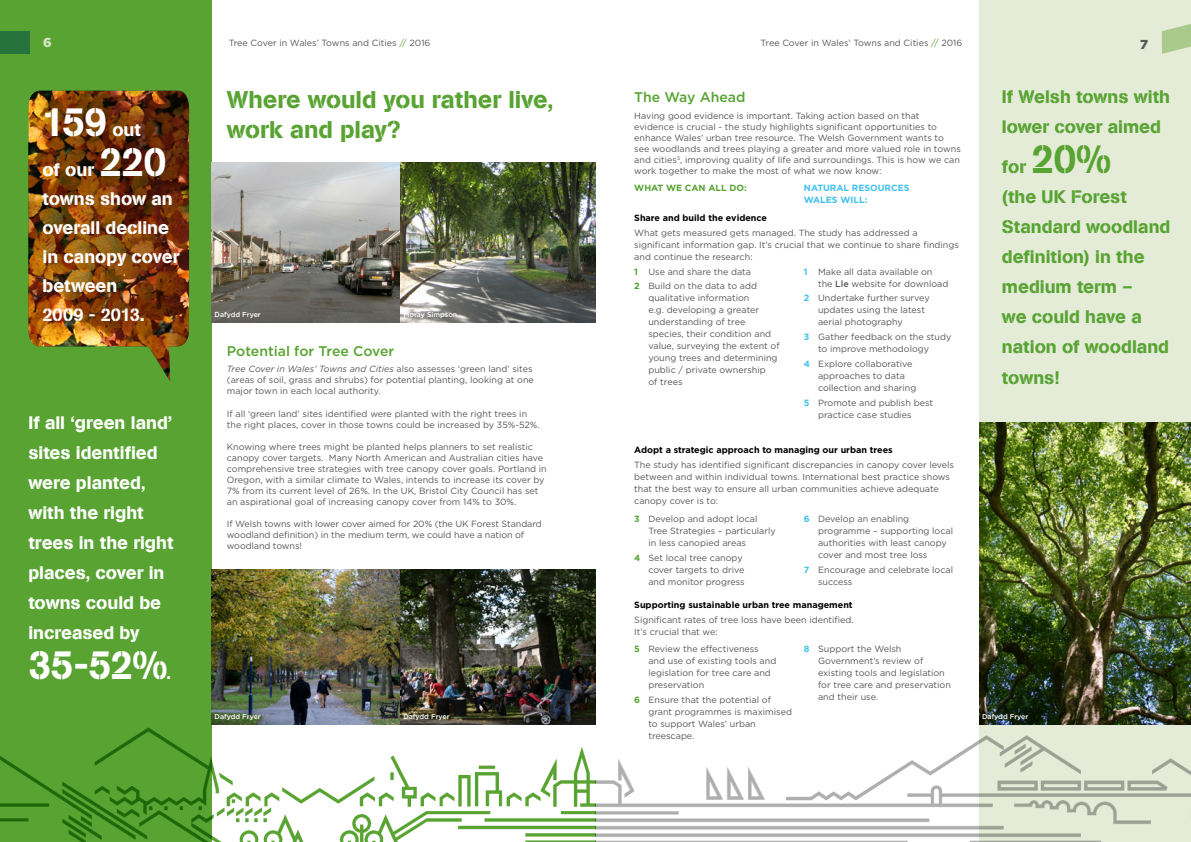
<style>
.page{position:relative;width:1191px;height:842px;background:#fff}
.page>*{position:absolute;margin:0;border:0;box-sizing:border-box;transform-origin:0 0}
.t1{font:40px "AG Book Stencil";letter-spacing:-.01em;color:#fff}
.t2{font:40px "AG Book Stencil";color:#58a332}
.t3{font:24px/30px "AG Book Stencil";letter-spacing:-.005em;color:#58a332}
.t4{font:18px/30px "AG Book Stencil";color:#fff}
.t5{font:18px/30px "AG Book Stencil";color:#58a332}
.t6{font:500 14px "Gotham";color:#58a332}
.t7{font:900 13px "Gotham";color:#d5e3c3}
.t8{font:900 13px "Gotham";color:#575756}
.t9{font:9px/12px "Gotham";color:#575756}
.t10{font:700 9px "Gotham";color:#000}
.t11{font:700 9px/12px "Gotham";color:#41c0f0}
.t12{font:700 9px "Gotham";color:#58a332}
.t13{font:500 7px "Gotham";color:#fff}
.s1{color:#58a332}
.s2{font-size:20px}
.s3{font-weight:700;color:#58a332}
.s4{font-weight:700;color:#41c0f0}
.s5{font-weight:500}
.s6{font-style:italic}
</style>
<div class="page">
<div style="left:979px;top:0;width:212px;height:842px;background:#e4ecd8"></div>
<div style="left:0;top:0;width:212px;height:842px;background:#58a332"></div>
<div style="left:0;top:31px;width:30px;height:23px;background:#26733d"></div>
<svg style="left:1162px;top:24px;width:29px;height:30px"></svg>
<img style="left:0;top:724px;width:595px;height:118px">
<img style="left:979px;top:422px;width:212px;height:302px">
<img style="left:595px;top:724px;width:596px;height:118px">
<img style="left:212px;top:569px;width:383px;height:155px">
<img style="left:28px;top:91px;width:161px;height:290px">
<img style="left:212px;top:162px;width:383px;height:160px">
<h3 class="t7" style="left:43px;top:33px;width:10px">6</h3>
<p class="t9" style="left:229px;top:37px;width:203px">Tree Cover in Wales’ Towns and Cities <span class="s1">//</span> 2016</p>
<p class="t9" style="left:760px;top:37px;width:203px">Tree Cover in Wales’ Towns and Cities <span class="s1">//</span> 2016</p>
<h3 class="t8" style="left:1140px;top:35px;width:9px">7</h3>
<h1 class="t1" style="left:42px;top:98px;width:66px">159</h1>
<h3 class="t4" style="left:112px;top:115px;width:30px">out</h3>
<h1 class="t1" style="left:99px;top:138px;width:68px">220</h1>
<h3 class="t4" style="left:43px;top:184px;width:138px;line-height:29px">towns show an overall decline in canopy cover between<br>2009 - 2013<span class="s2">.</span></h3>
<h3 class="t4" style="left:42px;top:155px;width:53px">of our</h3>
<h3 class="t4" style="left:28px;top:407px;width:146px">If all ‘green land’ sites identified were planted, with the right trees in the right places, cover in towns could be increased by</h3>
<h1 class="t1" style="left:28px;top:641px;width:141px">35-52%</h1>
<h3 class="t4" style="left:167px;top:657px;width:6px">.</h3>
<h2 class="t3" style="left:227px;top:84px;width:328px">Where would you rather live, work and play?</h2>
<h3 class="t5" style="left:1002px;top:82px;width:170px">If Welsh towns with lower cover aimed</h3>
<h3 class="t5" style="left:1002px;top:152px;width:26px">for</h3>
<h3 class="t6" style="left:634px;top:88px;width:113px">The Way Ahead</h3>
<p class="t9" style="left:634px;top:110px;width:328px;line-height:11px">Having good evidence is important. Taking action based on that evidence is crucial - the study highlights significant opportunities to enhance Wales’ urban tree resource. The Welsh Government wants to see woodlands and trees playing a greater and more valued role in towns and cities<sup>5</sup>, improving quality of life and surroundings. This is how we can work together to make the most of what we now know:</p>
<p class="t12" style="left:634px;top:182px;width:114px">WHAT WE CAN ALL DO:</p>
<p class="t11" style="left:804px;top:182px;width:107px">NATURAL RESOURCES<br>WALES WILL:</p>
<p class="t10" style="left:634px;top:212px;width:134px">Share and build the evidence</p>
<p class="t9" style="left:634px;top:226px;width:326px">What gets measured gets managed. The study has addressed a significant information gap. It’s crucial that we continue to share findings and continue the research:</p>
<p class="t9" style="left:634px;top:264px;width:124px;line-height:14.8px"><span class="s3">1</span> Use and share the data<br><span class="s3">2</span> Build on the data to add</p>
<p class="t9" style="left:648px;top:292px;width:133px">qualitative information<br>e.g. developing a greater understanding of tree species, their condition and value, surveying the extent of young trees and determining public / private ownership<br>of trees</p>
<h1 class="t2" style="left:1031px;top:135px;width:81px">20%</h1>
<h3 class="t5" style="left:1002px;top:182px;width:170px">(the UK Forest<br>Standard woodland definition) in the medium term –<br>we could have a nation of woodland towns!</h3>
<p class="t9" style="left:818px;top:265px;width:132px;text-indent:-14px"><span class="s4">1</span> Make all data available on the <span class="s5">Lle</span> website for download</p>
<p class="t9" style="left:818px;top:292px;width:113px;text-indent:-14px"><span class="s4">2</span> Undertake further survey updates using the latest aerial photography</p>
<p class="t9" style="left:818px;top:331px;width:135px;text-indent:-14px"><span class="s4">3</span> Gather feedback on the study to improve methodology</p>
<p class="t9" style="left:818px;top:358px;width:100px;text-indent:-14px"><span class="s4">4</span> Explore collaborative approaches to data collection and sharing</p>
<p class="t9" style="left:818px;top:396px;width:116px;text-indent:-14px"><span class="s4">5</span> Promote and publish best practice case studies</p>
<p class="t10" style="left:634px;top:444px;width:260px">Adopt a strategic approach to managing our urban trees</p>
<p class="t9" style="left:634px;top:459px;width:321px">The study has identified significant discrepancies in canopy cover levels between and within individual towns. International best practice shows that the best way to ensure all urban communities achieve adequate canopy cover is to:</p>
<p class="t9" style="left:648px;top:512px;width:129px;text-indent:-14px"><span class="s3">3</span> Develop and adopt local<br>Tree Strategies – particularly in less canopied areas</p>
<p class="t9" style="left:648px;top:551px;width:98px;text-indent:-14px"><span class="s3">4</span> Set local tree canopy cover targets to drive and monitor progress</p>
<p class="t13" style="left:214px;top:310px;width:48px">Dafydd Fryer</p>
<p class="t13" style="left:403px;top:310px;width:55px">Moray Simpson</p>
<h3 class="t6" style="left:227px;top:341px;width:169px">Potential for Tree Cover</h3>
<p class="t9" style="left:227px;top:363px;width:308px;line-height:11px"><span class="s6">Tree Cover in Wales’ Towns and Cities</span> also assesses ‘green land’ sites (areas of soil, grass and shrubs) for potential planting, looking at one major town in each local authority.</p>
<p class="t9" style="left:227px;top:408px;width:314px;line-height:11px">If all ‘green land’ sites identified were planted with the right trees in the right places, cover in those towns could be increased by 35%-52%.</p>
<p class="t9" style="left:227px;top:441px;width:321px;line-height:11px">Knowing where trees might be planted helps planners to set realistic canopy cover targets. Many North American and Australian cities have comprehensive tree strategies with tree canopy cover goals. Portland in Oregon, with a similar climate to Wales, intends to increase its cover by 7% from its current level of 26%. In the UK, Bristol City Council has set an aspirational goal of increasing canopy cover from 14% to 30%.</p>
<p class="t9" style="left:227px;top:518px;width:316px;line-height:11px">If Welsh towns with lower cover aimed for 20% (the UK Forest Standard woodland definition) in the medium term, we could have a nation of woodland towns!</p>
<p class="t9" style="left:818px;top:512px;width:136px;text-indent:-14px"><span class="s4">6</span> Develop an enabling programme – supporting local authorities with least canopy cover and most tree loss</p>
<p class="t9" style="left:818px;top:563px;width:137px;text-indent:-14px"><span class="s4">7</span> Encourage and celebrate local success</p>
<p class="t10" style="left:634px;top:599px;width:220px">Supporting sustainable urban tree management</p>
<p class="t9" style="left:634px;top:613px;width:221px">Significant rates of tree loss have been identified.<br>It’s crucial that we:</p>
<p class="t9" style="left:648px;top:643px;width:129px;text-indent:-14px"><span class="s3">5</span> Review the effectiveness and use of existing tools and legislation for tree care and preservation</p>
<p class="t9" style="left:648px;top:694px;width:145px;text-indent:-14px"><span class="s3">6</span> Ensure that the potential of grant programmes is maximised to support Wales’ urban treescape.</p>
<p class="t9" style="left:818px;top:643px;width:134px;text-indent:-14px"><span class="s4">8</span> Support the Welsh<br>Government’s review of existing tools and legislation for tree care and preservation and their use.</p>
<p class="t13" style="left:214px;top:712px;width:48px">Dafydd Fryer</p>
<p class="t13" style="left:403px;top:712px;width:48px">Dafydd Fryer</p>
<p class="t13" style="left:982px;top:712px;width:48px">Dafydd Fryer</p>
</div>
